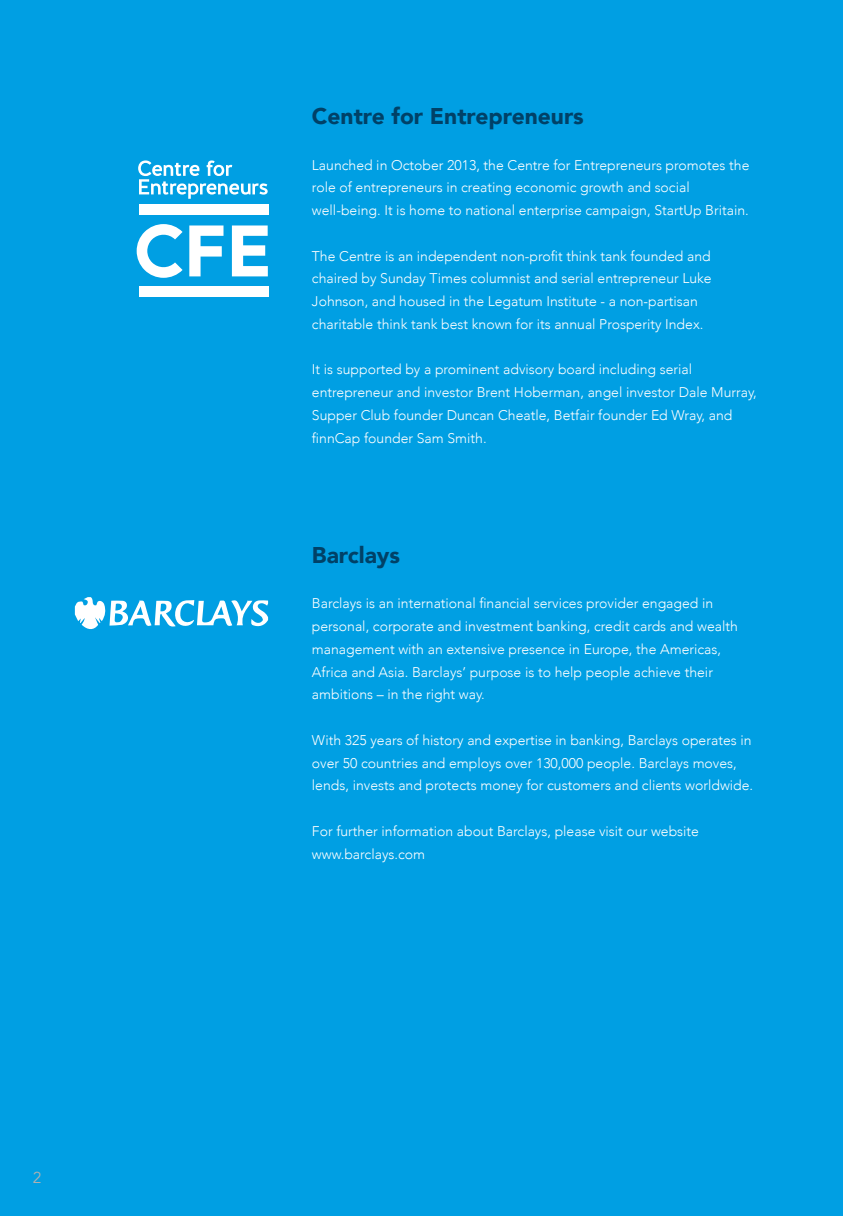
<style>
.page{position:relative;width:844px;height:1216px;background:#fff}
.page>*{position:absolute;margin:0;border:0;box-sizing:border-box;transform-origin:0 0}
.t1{font:900 22.75px "Avenir";color:#004167}
.t2{font:15.75px "Avenir";color:#b2b1b1}
.t3{font:300 14px/22.8px "Avenir";color:#fff}
</style>
<div class="page">
<div style="left:0;top:1px;width:842px;height:1214px;background:#009fe3"></div>
<div style="left:139px;top:205px;width:129px;height:10px;background:#fff"></div>
<div style="left:139px;top:287px;width:129px;height:10px;background:#fff"></div>
<svg style="left:189px;top:225px;width:34px;height:51px"></svg>
<svg style="left:232px;top:225px;width:36px;height:51px"></svg>
<svg style="left:137px;top:224px;width:45px;height:54px"></svg>
<svg style="left:138px;top:160px;width:129px;height:39px"></svg>
<svg style="left:75px;top:597px;width:193px;height:33px"></svg>
<p class="t2" style="left:33px;top:1166px;width:10px">2</p>
<h1 class="t1" style="left:312px;top:101px;width:273px">Centre for Entrepreneurs</h1>
<p class="t3" style="left:312px;top:154px;width:439px">Launched in October 2013, the Centre for Entrepreneurs promotes the role of entrepreneurs in creating economic growth and social well-being. It is home to national enterprise campaign, StartUp Britain.</p>
<p class="t3" style="left:312px;top:245px;width:401px">The Centre is an independent non-profit think tank founded and chaired by Sunday Times columnist and serial entrepreneur Luke Johnson, and housed in the Legatum Institute - a non-partisan charitable think tank best known for its annual Prosperity Index.</p>
<p class="t3" style="left:312px;top:358px;width:446px">It is supported by a prominent advisory board including serial entrepreneur and investor Brent Hoberman, angel investor Dale Murray, Supper Club founder Duncan Cheatle, Betfair founder Ed Wray, and finnCap founder Sam Smith.</p>
<h1 class="t1" style="left:312px;top:540px;width:90px">Barclays</h1>
<p class="t3" style="left:312px;top:592px;width:427px">Barclays is an international financial services provider engaged in personal, corporate and investment banking, credit cards and wealth management with an extensive presence in Europe, the Americas, Africa and Asia. Barclays’ purpose is to help people achieve their ambitions – in the right way.</p>
<p class="t3" style="left:312px;top:729px;width:442px">With 325 years of history and expertise in banking, Barclays operates in over 50 countries and employs over 130,000 people. Barclays moves, lends, invests and protects money for customers and clients worldwide.</p>
<p class="t3" style="left:312px;top:820px;width:388px">For further information about Barclays, please visit our website www.barclays.com</p>
</div>
